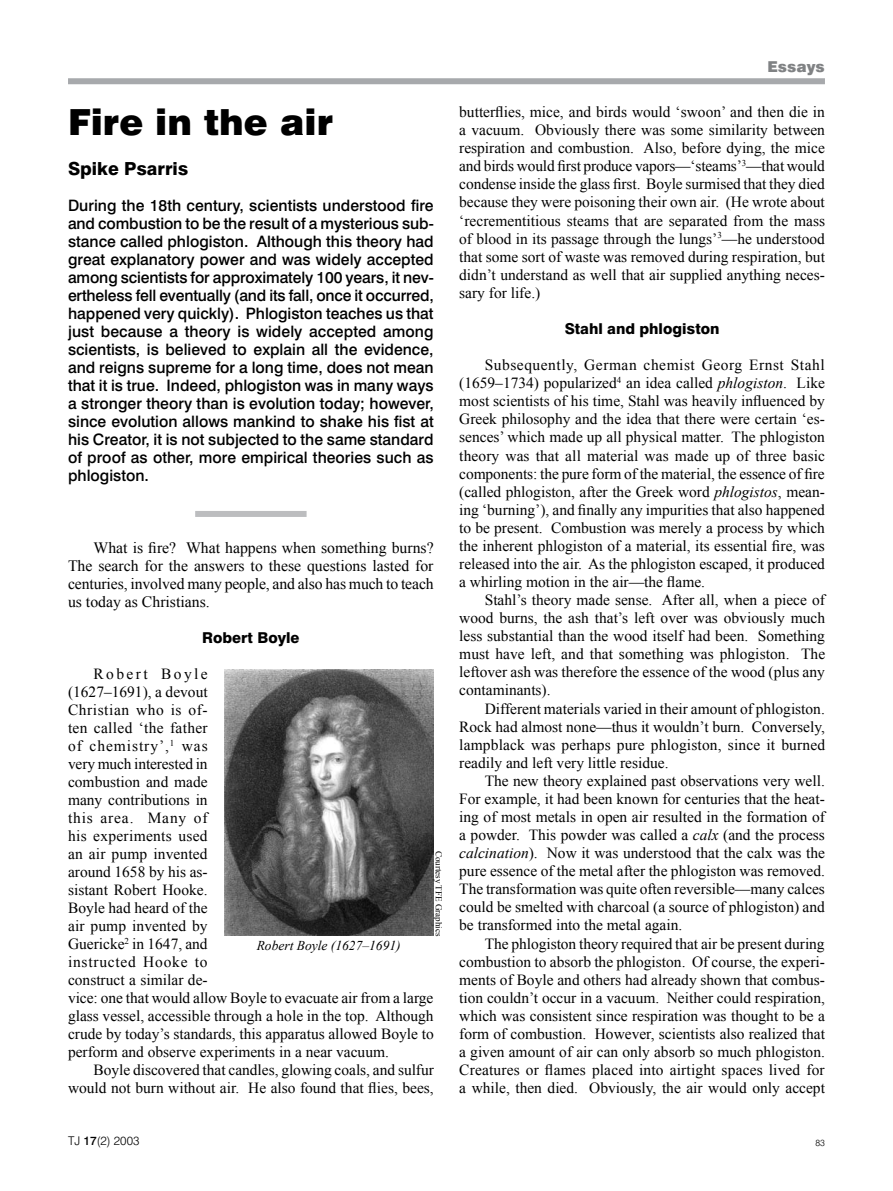
<style>
.page{position:relative;width:893px;height:1191px;background:#fff}
.page>*{position:absolute;margin:0;border:0;box-sizing:border-box;transform-origin:0 0}
.t1{font:900 36px "Swiss 721 BT";color:#000}
.t2{font:800 18px "Swiss 721 BT";color:#000}
.t3{font:500 15.75px/18px "Swiss 721 BT";color:#000;text-align:justify}
.t4{font:15.75px/18px "Times New Roman";letter-spacing:-.01em;color:#000;text-align:justify}
.t5{font:15.45px/18px "Times New Roman";color:#000;text-align:justify}
.t6{font:800 15px "Swiss 721 BT";color:#000}
.t7{font:900 15px "Swiss 721 BT";color:#808284}
.t8{font:italic 13.5px "Times New Roman";color:#000}
.t9{font:300 12px "Swiss 721 BT";color:#000}
.t10{font:9px "Times New Roman";color:#000}
.t11{font:300 9px "Swiss 721 BT";color:#000}
.s1{font-style:italic}
.s2{font-weight:500}
</style>
<div class="page">
<div style="left:68px;top:78px;width:757px;height:6px;background:#a7a9ac"></div>
<div style="left:195px;top:511px;width:112px;height:6px;background:#bcbdbf"></div>
<img style="left:225px;top:670px;width:209px;height:265px">
<h1 class="t1" style="left:68px;top:100px;width:267px">Fire in the air</h1>
<p class="t2" style="left:68px;top:157px;width:122px">Spike Psarris</p>
<p class="t3" style="left:68px;top:196px;width:367px">During the 18th century, scientists understood fire and combustion to be the result of a mysterious sub&shy;stance called phlogiston. Although this theory had great explanatory power and was widely accepted among scientists for approximately 100 years, it nev&shy;ertheless fell eventually (and its fall, once it occurred, happened very quickly). Phlogiston teaches us that just because a theory is widely accepted among scientists, is believed to explain all the evidence, and reigns supreme for a long time, does not mean that it is true. Indeed, phlogiston was in many ways a stronger theory than is evolution today; however, since evolution allows mankind to shake his fist at his Creator, it is not subjected to the same standard of proof as other, more empirical theories such as phlogiston.</p>
<p class="t4" style="left:68px;top:538px;width:367px;text-indent:26px">What is fire? What happens when something burns?<br>The search for the answers to these questions lasted for centuries, involved many people, and also has much to teach us today as Christians.</p>
<p class="t6" style="left:202px;top:628px;width:99px">Robert Boyle</p>
<p class="t5" style="left:68px;top:664px;width:367px;text-align:left;text-indent:26px">Robert Boyle<br>(1627–1691), a devout<br>Christian who is of-<br>ten called ‘the father<br>of chemistry’,<sup>1</sup> was<br>very much interested in<br>combustion and made<br>many contributions in<br>this area. Many of<br>his experiments used<br>an air pump invented<br>around 1658 by his as-<br>sistant Robert Hooke.<br>Boyle had heard of the<br>air pump invented by<br>Guericke<sup>2</sup> in 1647, and<br>instructed Hooke to<br>construct a similar de-<br>vice: one that would allow Boyle to evacuate air from a large glass vessel, accessible through a hole in the top. Although crude by today’s standards, this apparatus allowed Boyle to perform and observe experiments in a near vacuum.</p>
<p class="t5" style="left:68px;top:1060px;width:367px;text-align:right">Boyle discovered that candles, glowing coals, and sulfur would not burn without air. He also found that flies, bees,</p>
<p class="t10" style="left:445px;top:850px;width:87px;rotate:90deg">Courtesy TFE Graphics</p>
<p class="t8" style="left:257px;top:936px;width:145px">Robert Boyle (1627–1691)</p>
<p class="t7" style="left:767px;top:58px;width:59px">Essays</p>
<p class="t5" style="left:459px;top:103px;width:367px">butterflies, mice, and birds would ‘swoon’ and then die in a vacuum. Obviously there was some similarity between respiration and combustion. Also, before dying, the mice and birds would first produce vapors—‘steams’<sup>3</sup>—that would condense inside the glass first. Boyle surmised that they died because they were poisoning their own air. (He wrote about ‘recrementitious steams that are separated from the mass of blood in its passage through the lungs’<sup>3</sup>—he understood that some sort of waste was removed during respiration, but didn’t understand as well that air supplied anything neces&shy;sary for life.)</p>
<p class="t6" style="left:565px;top:319px;width:156px">Stahl and phlogiston</p>
<p class="t5" style="left:459px;top:356px;width:367px;text-indent:26px">Subsequently, German chemist Georg Ernst Stahl (1659–1734) popularized<sup>4</sup> an idea called <span class="s1">phlogiston</span>. Like most scientists of his time, Stahl was heavily influenced by Greek philosophy and the idea that there were certain ‘es&shy;sences’ which made up all physical matter. The phlogiston theory was that all material was made up of three basic components: the pure form of the material, the essence of fire (called phlogiston, after the Greek word <span class="s1">phlogistos</span>, mean&shy;ing ‘burning’), and finally any impurities that also happened to be present. Combustion was merely a process by which the inherent phlogiston of a material, its essential fire, was released into the air. As the phlogiston escaped, it produced a whirling motion in the air—the flame.</p>
<p class="t5" style="left:459px;top:590px;width:367px;text-indent:26px">Stahl’s theory made sense. After all, when a piece of wood burns, the ash that’s left over was obviously much less substantial than the wood itself had been. Something must have left, and that something was phlogiston. The leftover ash was therefore the essence of the wood (plus any contaminants).</p>
<p class="t5" style="left:459px;top:699px;width:367px;text-indent:26px">Different materials varied in their amount of phlogiston.<br>Rock had almost none—thus it wouldn’t burn. Conversely, lampblack was perhaps pure phlogiston, since it burned readily and left very little residue.</p>
<p class="t5" style="left:459px;top:771px;width:367px;text-indent:26px">The new theory explained past observations very well.<br>For example, it had been known for centuries that the heat&shy;ing of most metals in open air resulted in the formation of a powder. This powder was called a <span class="s1">calx</span> (and the process <span class="s1">calcination</span>). Now it was understood that the calx was the pure essence of the metal after the phlogiston was removed.<br>The transformation was quite often reversible—many calces could be smelted with charcoal (a source of phlogiston) and be transformed into the metal again.</p>
<p class="t5" style="left:459px;top:934px;width:367px;text-indent:26px">The phlogiston theory required that air be present during combustion to absorb the phlogiston. Of course, the experi&shy;ments of Boyle and others had already shown that combus&shy;tion couldn’t occur in a vacuum. Neither could respiration, which was consistent since respiration was thought to be a form of combustion. However, scientists also realized that a given amount of air can only absorb so much phlogiston.<br>Creatures or flames placed into airtight spaces lived for a while, then died. Obviously, the air would only accept</p>
<p class="t9" style="left:68px;top:1133px;width:73px">TJ <span class="s2">17</span>(2) 2003</p>
<p class="t11" style="left:815px;top:1137px;width:11px">83</p>
</div>
